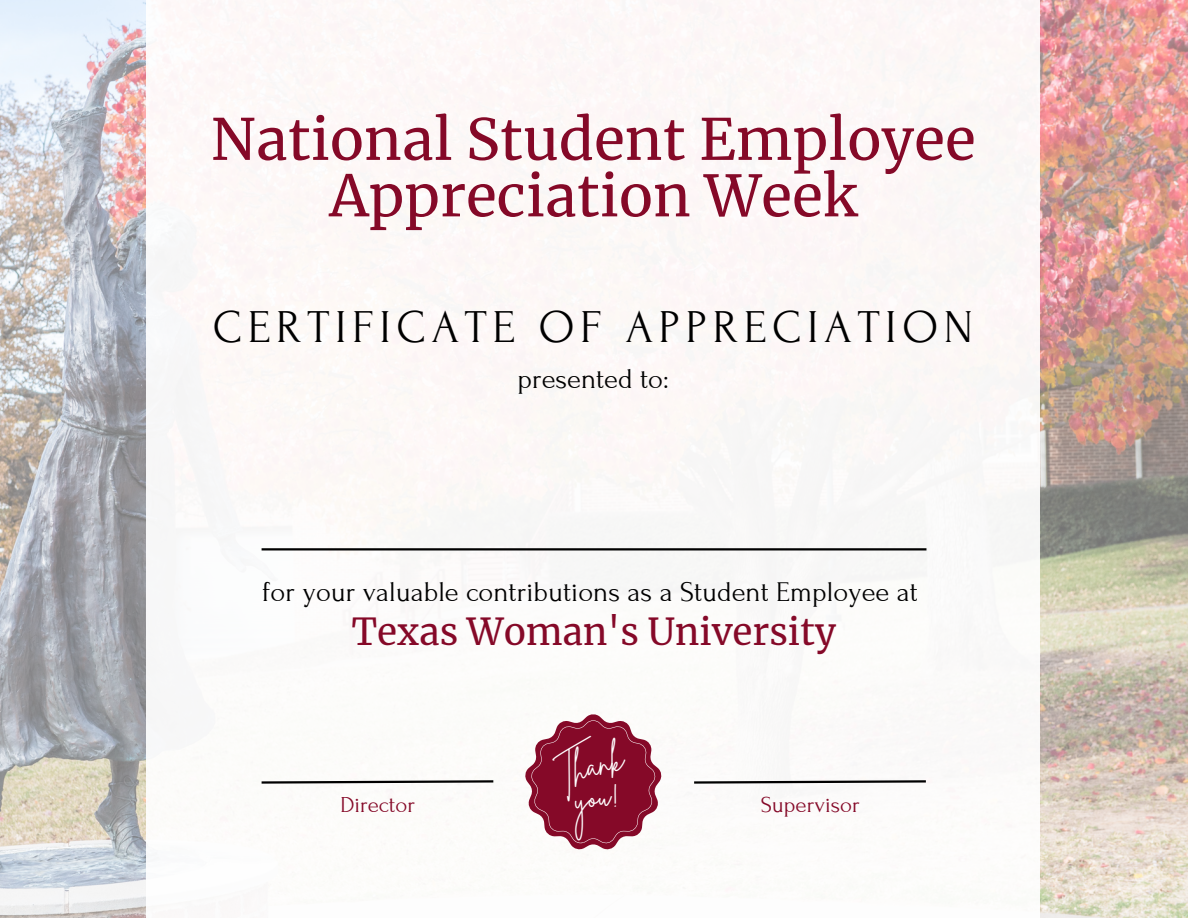
<style>
.page{position:relative;width:1188px;height:918px;background:#fff}
.page>*{position:absolute;margin:0;border:0;box-sizing:border-box;transform-origin:0 0}
.t1{font:56.7px/56.6px "Merriweather";color:#850928;text-align:center}
.t2{font:47.1px "Forum";letter-spacing:.12em;color:#000}
.t3{font:36.75px "Merriweather";color:#850928}
.t4{font:33px/31.5px "Brittany Signature";color:#fff;text-align:center}
.t5{font:28.5px "Forum";color:#000}
.t6{font:22.8px "Forum";color:#850928}
</style>
<div class="page">
<img style="left:0;top:0;width:1188px;height:918px">
<div style="left:147px;top:0;width:892px;height:918px;background:#fcf9f8"></div>
<hr style="left:262px;top:548px;width:664px;height:2px;background:#000">
<svg style="left:261px;top:780px;width:233px;height:4px"></svg>
<svg style="left:694px;top:780px;width:232px;height:4px"></svg>
<svg style="left:525px;top:714px;width:137px;height:136px"></svg>
<h1 class="t1" style="left:210px;top:111px;width:767px">National Student Employee<br>Appreciation Week</h1>
<h2 class="t2" style="left:213px;top:302px;width:762px">CERTIFICATE OF APPRECIATION</h2>
<p class="t5" style="left:517px;top:364px;width:153px">presented to:</p>
<p class="t5" style="left:263px;top:576px;width:657px">for your valuable contributions as a Student Employee at</p>
<p class="t3" style="left:352px;top:608px;width:486px">Texas Woman's University</p>
<p class="t6" style="left:340px;top:792px;width:76px">Director</p>
<p class="t4" style="left:552px;top:759px;width:71px;rotate:-13deg">Thank you!</p>
<p class="t6" style="left:761px;top:792px;width:101px">Supervisor</p>
</div>
